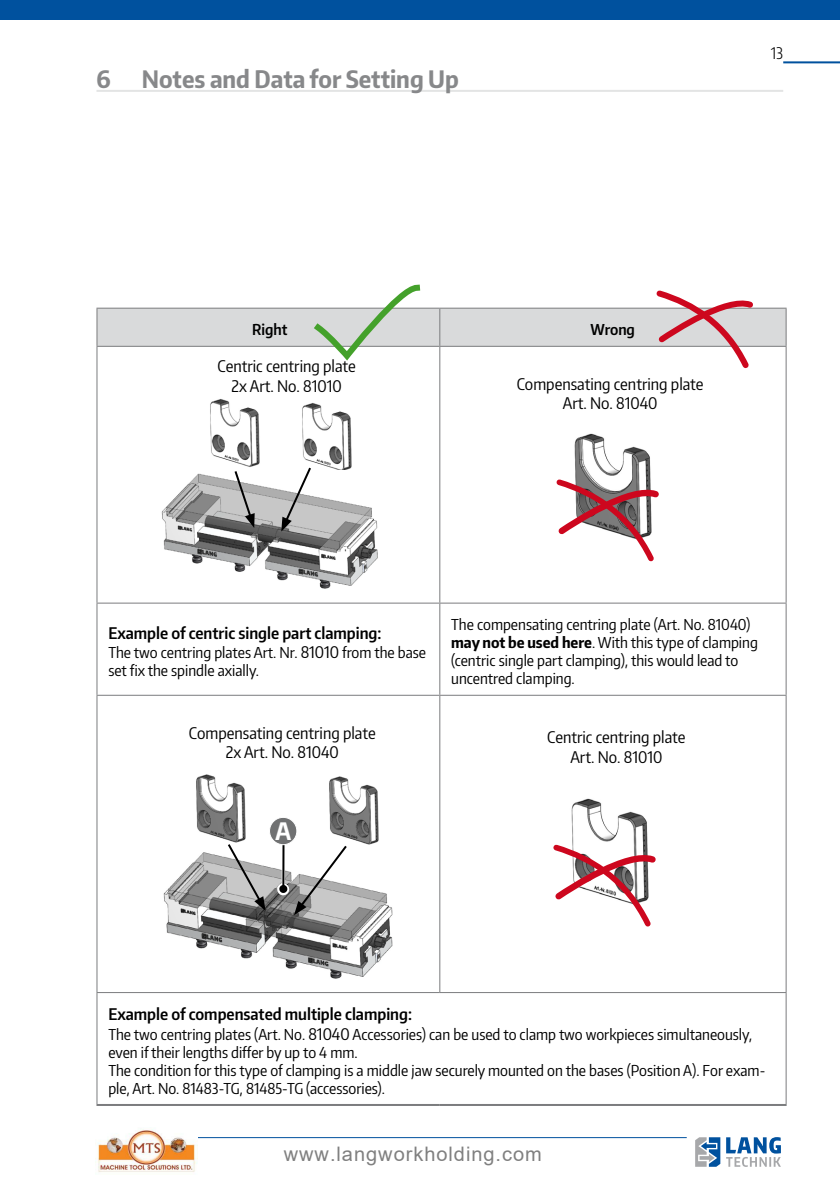
<style>
.page{position:relative;width:840px;height:1191px;background:#fff}
.page>*{position:absolute;margin:0;border:0;box-sizing:border-box;transform-origin:0 0}
.t1{font:700 24px "Encode Sans Condensed";color:#87888a}
.t2{font:700 24px "Encode Sans Condensed";color:#fff}
.t3{font:20px "Arial";letter-spacing:.05em;color:#808080}
.t4{font:16px/19.2px "Encode Sans Condensed";color:#000;text-align:center}
.t5{font:600 16px "Encode Sans Condensed";color:#000}
.t6{font:300 16px "Encode Sans Condensed";color:#000}
.t7{font:15px/18px "Encode Sans Condensed";color:#000}
.t8{font:600 15px "Encode Sans Condensed";color:#000}
.s1{font-size:16px}
.s2{font-weight:700}
</style>
<div class="page">
<div style="left:0;top:0;width:839px;height:20px;background:#00519e"></div>
<hr style="left:96px;top:1137px;width:590px;height:1px;background:#00519e">
<hr style="left:782px;top:61px;width:57px;height:2px;background:#00519e">
<svg style="left:695px;top:1137px;width:85px;height:29px"></svg>
<hr style="left:785px;top:993px;width:1px;height:111px;background:#7b7c7e">
<hr style="left:96px;top:992px;width:343px;height:1px;background:#7b7c7e">
<hr style="left:96px;top:993px;width:1px;height:111px;background:#7b7c7e">
<hr style="left:439px;top:992px;width:347px;height:1px;background:#7b7c7e">
<hr style="left:96px;top:1104px;width:343px;height:2px;background:#7b7c7e">
<hr style="left:439px;top:1104px;width:347px;height:2px;background:#7b7c7e">
<hr style="left:96px;top:346px;width:343px;height:1px;background:#7b7c7e">
<hr style="left:439px;top:346px;width:347px;height:1px;background:#7b7c7e">
<hr style="left:96px;top:602px;width:343px;height:1px;background:#7b7c7e">
<hr style="left:439px;top:602px;width:347px;height:1px;background:#7b7c7e">
<hr style="left:96px;top:695px;width:343px;height:1px;background:#7b7c7e">
<hr style="left:439px;top:695px;width:347px;height:1px;background:#7b7c7e">
<hr style="left:96px;top:308px;width:343px;height:1px;background:#7b7c7e">
<hr style="left:96px;top:309px;width:1px;height:37px;background:#7b7c7e">
<hr style="left:439px;top:308px;width:347px;height:1px;background:#7b7c7e">
<hr style="left:96px;top:347px;width:1px;height:255px;background:#7b7c7e">
<hr style="left:96px;top:603px;width:1px;height:92px;background:#7b7c7e">
<hr style="left:96px;top:696px;width:1px;height:296px;background:#7b7c7e">
<hr style="left:785px;top:309px;width:1px;height:37px;background:#7b7c7e">
<hr style="left:439px;top:347px;width:1px;height:255px;background:#7b7c7e">
<hr style="left:785px;top:347px;width:1px;height:255px;background:#7b7c7e">
<hr style="left:439px;top:603px;width:1px;height:92px;background:#7b7c7e">
<hr style="left:785px;top:603px;width:1px;height:92px;background:#7b7c7e">
<hr style="left:439px;top:696px;width:1px;height:296px;background:#7b7c7e">
<hr style="left:785px;top:696px;width:1px;height:296px;background:#7b7c7e">
<svg style="left:97px;top:284px;width:688px;height:89px"></svg>
<img style="left:210px;top:399px;width:50px;height:68px">
<img style="left:302px;top:403px;width:50px;height:67px">
<img style="left:161px;top:473px;width:217px;height:116px">
<svg style="left:233px;top:471px;width:21px;height:57px"></svg>
<svg style="left:281px;top:465px;width:31px;height:66px"></svg>
<img style="left:574px;top:433px;width:77px;height:42px">
<svg style="left:556px;top:475px;width:103px;height:87px"></svg>
<img style="left:329px;top:776px;width:50px;height:69px">
<img style="left:196px;top:774px;width:50px;height:68px">
<img style="left:163px;top:852px;width:230px;height:127px">
<svg style="left:226px;top:842px;width:39px;height:69px"></svg>
<svg style="left:276px;top:843px;width:72px;height:72px"></svg>
<hr style="left:282px;top:842px;width:2px;height:47px;background:#000">
<div style="left:279px;top:884px;width:8px;height:9px;background:#000;border-radius:3px"></div>
<div style="left:269px;top:817px;width:28px;height:27px;background:#707172;border-radius:50%"></div>
<div style="left:269px;top:817px;width:28px;height:28px;border:1px solid #fff;border-radius:50%"></div>
<hr style="left:96px;top:90px;width:686px;height:2px;background:#e3e4e4">
<img style="left:571px;top:798px;width:77px;height:42px">
<svg style="left:553px;top:840px;width:103px;height:87px"></svg>
<img style="left:96px;top:1128px;width:101px;height:44px">
<h1 class="t1" style="left:96px;top:63px;width:16px">6</h1>
<h1 class="t1" style="left:142px;top:63px;width:318px">Notes and Data for Setting Up</h1>
<p class="t6" style="left:770px;top:43px;width:14px">13</p>
<p class="t8" style="left:252px;top:319px;width:37px">Right</p>
<p class="t8" style="left:590px;top:319px;width:46px">Wrong</p>
<p class="t4" style="left:217px;top:356px;width:140px">Centric centring plate<br>2x Art. No. 81010</p>
<p class="t4" style="left:516px;top:374px;width:188px">Compensating centring plate<br>Art. No. 81040</p>
<p class="t5" style="left:108px;top:622px;width:274px">Example of centric single part clamping:</p>
<p class="t7" style="left:108px;top:643px;width:319px">The two centring plates Art. Nr. <span class="s1">81010</span> from the base set fix the spindle axially.</p>
<p class="t4" style="left:189px;top:722px;width:188px">Compensating centring plate<br>2x Art. No. 81040</p>
<h1 class="t2" style="left:275px;top:815px;width:17px">A</h1>
<p class="t7" style="left:451px;top:615px;width:308px">The compensating centring plate (Art. No. 81040) <span class="s2">may not be used here</span>. With this type of clamping (centric single part clamping), this would lead to uncentred clamping.</p>
<p class="t4" style="left:547px;top:727px;width:140px">Centric centring plate<br>Art. No. 81010</p>
<p class="t5" style="left:108px;top:1004px;width:305px">Example of compensated multiple clamping:</p>
<p class="t7" style="left:108px;top:1024px;width:658px">The two centring plates (Art. No. <span class="s1">81040</span> Accessories) can be used to clamp two workpieces simultaneously, even if their lengths differ by up to 4 mm.<br>The condition for this type of clamping is a middle jaw securely mounted on the bases (Position A). For exam&shy;ple, Art. No. 81483-TG, 81485-TG (accessories).</p>
<h2 class="t3" style="left:283px;top:1139px;width:259px">www.langworkholding.com</h2>
</div>
